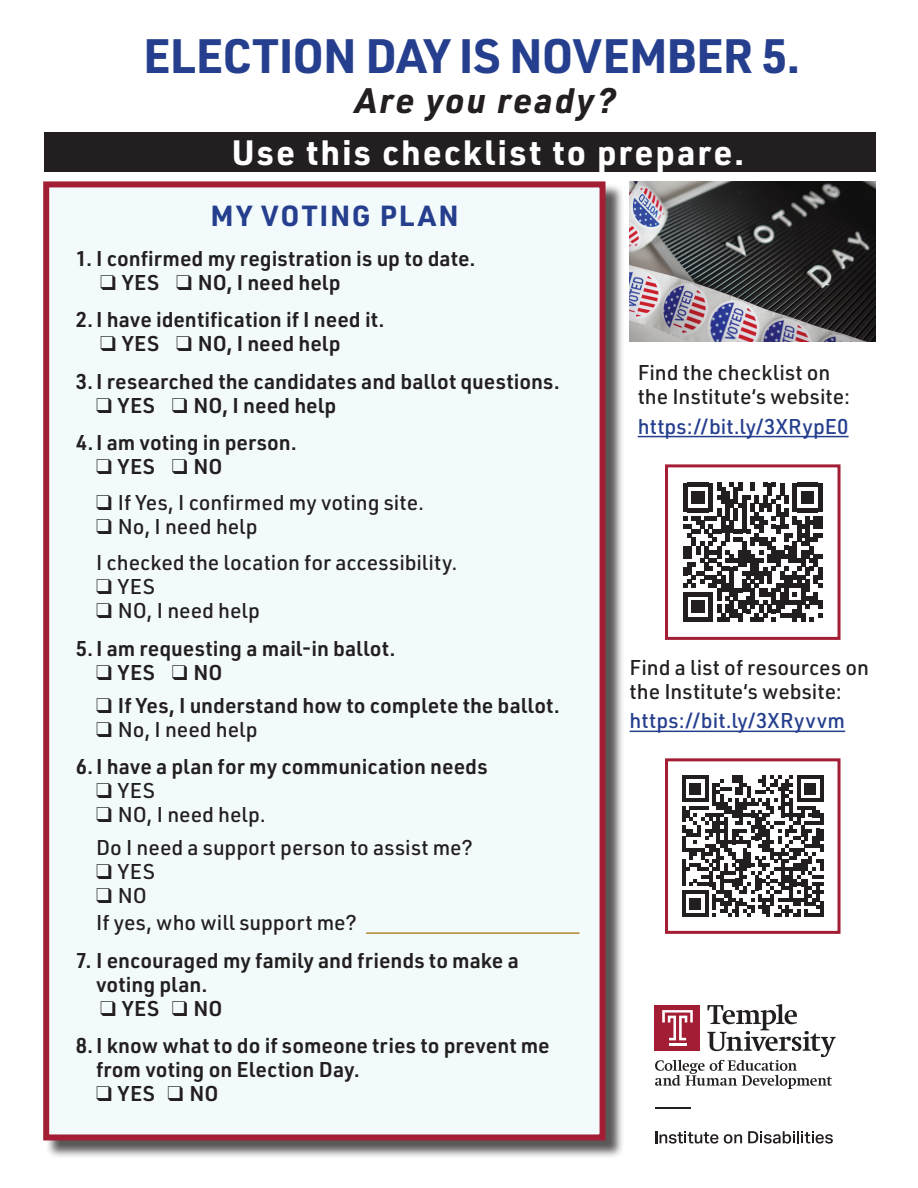
<style>
.page{position:relative;width:918px;height:1188px;background:#fff}
.page>*{position:absolute;margin:0;border:0;box-sizing:border-box;transform-origin:0 0}
.t1{font:700 47.4px "URWDIN";letter-spacing:-.015em;color:#253f8e}
.t2{font:italic 700 34.8px "URWDIN";letter-spacing:.055em;color:#231f20}
.t3{font:700 34.5px "URWDIN";letter-spacing:.065em;color:#fff}
.t4{font:700 28.5px "URWDIN";letter-spacing:.075em;color:#253f8e}
.t5{font:600 21px/24px "URWDIN";color:#231f20}
.t6{font:500 21px/24px "URWDIN";letter-spacing:.005em;color:#231f20}
.t7{font:500 21px "URWDIN";letter-spacing:.01em;color:#253f8e}
</style>
<div class="page">
<div style="left:45px;top:184px;width:579px;height:975px;background:#231f20;opacity:.75"></div>
<div style="left:43px;top:181px;width:563px;height:959px;background:#f3fafc;border:6px solid #a31e35"></div>
<hr style="left:366px;top:932px;width:213px;height:2px;background:#ad862d">
<hr style="left:655px;top:1108px;width:35px;height:1px;background:#231f20">
<svg style="left:655px;top:1004px;width:181px;height:85px"></svg>
<hr style="left:638px;top:436px;width:211px;height:1px;background:#253f8e">
<hr style="left:630px;top:731px;width:215px;height:1px;background:#253f8e">
<div style="left:44px;top:132px;width:832px;height:39px;background:#231f20"></div>
<img style="left:630px;top:181px;width:246px;height:160px">
<svg style="left:683px;top:483px;width:139px;height:139px"></svg>
<div style="left:665px;top:464px;width:176px;height:176px;border:3px solid #a31e35"></div>
<svg style="left:682px;top:775px;width:142px;height:142px"></svg>
<hr style="left:820px;top:902px;width:4px;height:15px;background:#231f20">
<div style="left:665px;top:758px;width:176px;height:176px;border:3px solid #a31e35"></div>
<svg style="left:655px;top:1131px;width:63px;height:13px"></svg>
<svg style="left:724px;top:1134px;width:18px;height:10px"></svg>
<svg style="left:748px;top:1131px;width:85px;height:13px"></svg>
<h1 class="t1" style="left:143px;top:23px;width:659px">ELECTION DAY IS NOVEMBER 5.</h1>
<h2 class="t2" style="left:355px;top:76px;width:263px">Are you ready?</h2>
<h3 class="t3" style="left:231px;top:129px;width:515px">Use this checklist to prepare.</h3>
<h3 class="t4" style="left:211px;top:196px;width:250px">MY VOTING PLAN</h3>
<p class="t5" style="left:76px;top:245px;width:401px">1. I confrmed my registration is up to date.</p>
<p class="t5" style="left:100px;top:269px;width:242px">❑ YES ❑ NO, I need help</p>
<p class="t5" style="left:76px;top:307px;width:310px">2. I have identifcation if I need it.</p>
<p class="t5" style="left:100px;top:331px;width:242px">❑ YES ❑ NO, I need help</p>
<p class="t5" style="left:76px;top:368px;width:485px">3. I researched the candidates and ballot questions.</p>
<p class="t5" style="left:96px;top:392px;width:242px">❑ YES ❑ NO, I need help</p>
<p class="t5" style="left:76px;top:430px;width:222px">4. I am voting in person.</p>
<p class="t6" style="left:96px;top:490px;width:329px">❑ If Yes, I confrmed my voting site.</p>
<p class="t6" style="left:96px;top:508px;width:363px;line-height:36px">❑ No, I need help<br>I checked the location for accessibility.</p>
<p class="t6" style="left:96px;top:574px;width:60px">❑ YES</p>
<p class="t6" style="left:96px;top:598px;width:165px">❑ NO, I need help</p>
<p class="t5" style="left:76px;top:635px;width:321px">5. I am requesting a mail-in ballot.</p>
<p class="t5" style="left:96px;top:659px;width:128px">❑ YES ❑ NO</p>
<p class="t5" style="left:96px;top:692px;width:465px">❑ If Yes, I understand how to complete the ballot.</p>
<p class="t6" style="left:96px;top:716px;width:163px">❑ No, I need help</p>
<p class="t5" style="left:76px;top:754px;width:413px">6. I have a plan for my communication needs</p>
<p class="t6" style="left:96px;top:778px;width:60px">❑ YES</p>
<p class="t6" style="left:96px;top:797px;width:378px;line-height:33px">❑ NO, I need help.<br>Do I need a support person to assist me?</p>
<p class="t6" style="left:96px;top:859px;width:60px">❑ YES</p>
<p class="t6" style="left:96px;top:881px;width:263px;line-height:27px">❑ NO<br>If yes, who will support me?</p>
<p class="t5" style="left:96px;top:947px;width:424px;text-indent:-20px">7. I encouraged my family and friends to make a voting plan.</p>
<p class="t5" style="left:100px;top:995px;width:124px">❑ YES ❑ NO</p>
<p class="t5" style="left:96px;top:1033px;width:455px;text-indent:-20px">8. I know what to do if someone tries to prevent me from voting on Election Day.</p>
<p class="t5" style="left:96px;top:1081px;width:124px">❑ YES ❑ NO</p>
<p class="t5" style="left:96px;top:454px;width:128px">❑ YES ❑ NO</p>
<p class="t6" style="left:638px;top:360px;width:214px">Find the checklist on the Institute‘s website:</p>
<p class="t7" style="left:638px;top:412px;width:212px">https://bit.ly/3XRypE0</p>
<p class="t6" style="left:630px;top:655px;width:241px">Find a list of resources on the Institute‘s website:</p>
<p class="t7" style="left:630px;top:707px;width:217px">https://bit.ly/3XRyvvm</p>
</div>
